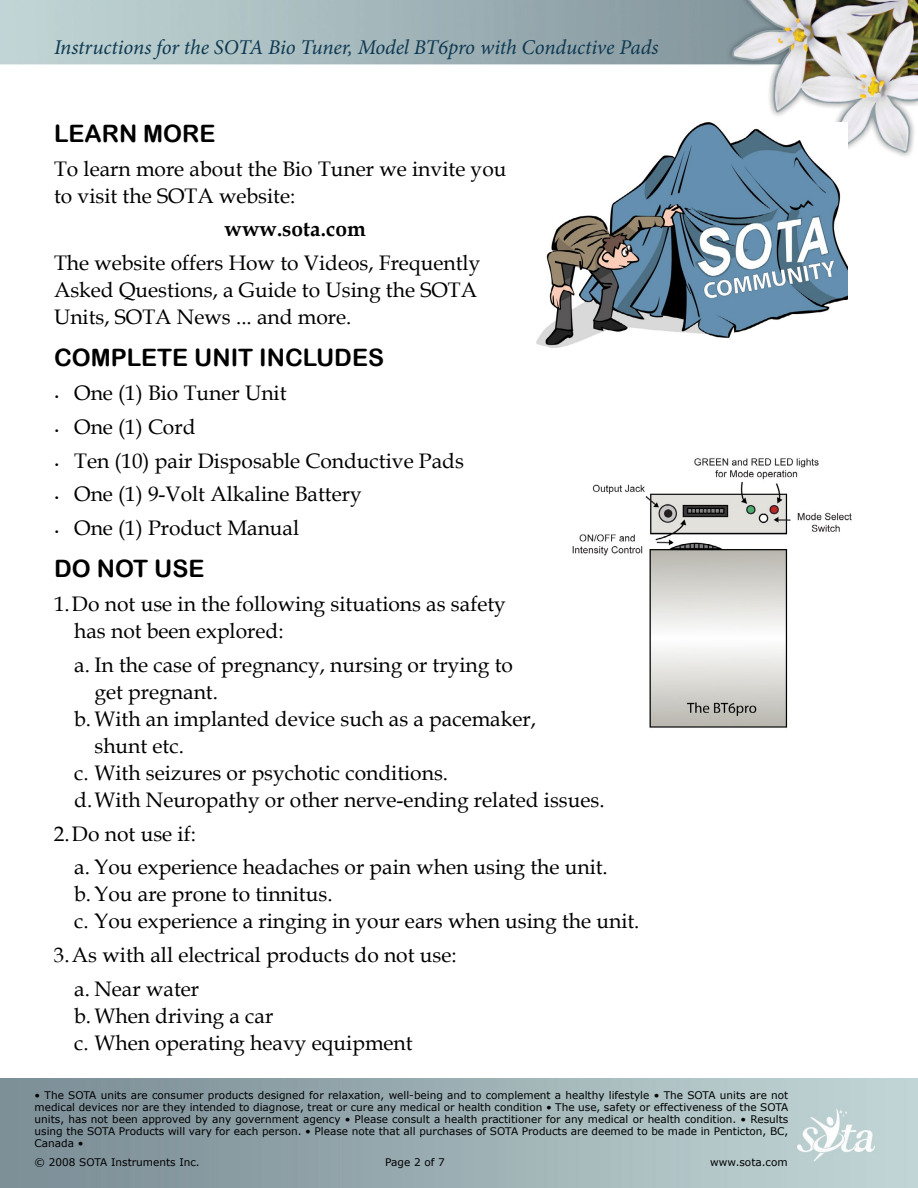
<style>
.page{position:relative;width:918px;height:1188px;background:#fff}
.page>*{position:absolute;margin:0;border:0;box-sizing:border-box;transform-origin:0 0}
.t1{font:24px "Arial Rounded MT Bold";color:#000}
.t2{font:21px/27px "Book Antiqua";color:#000}
.t3{font:italic 21px "Minion Pro";letter-spacing:-.01em;color:#0e3952}
.t4{font:700 21px "Book Antiqua";color:#000}
.t5{font:10.5px/12px "Verdana";color:#000;text-align:justify}
.s1{font-size:9px}
</style>
<div class="page">
<img style="left:0;top:0;width:918px;height:157px">
<img style="left:0;top:1079px;width:918px;height:109px">
<img style="left:572px;top:458px;width:280px;height:270px">
<img style="left:536px;top:123px;width:312px;height:225px">
<p class="t3" style="left:54px;top:33px;width:606px">Instructions for the SOTA Bio Tuner, Model BT6pro with Conductive Pads</p>
<p class="t1" style="left:54px;top:119px;width:163px">LEARN MORE</p>
<p class="t2" style="left:54px;top:154px;width:454px">To learn more about the Bio Tuner we invite you to visit the SOTA website:</p>
<p class="t4" style="left:225px;top:215px;width:143px">www.sota.com</p>
<p class="t2" style="left:54px;top:249px;width:428px">The website offers How to Videos, Frequently<br>Asked Questions, a Guide to Using the SOTA<br>Units, SOTA News ... and more.</p>
<p class="t1" style="left:54px;top:344px;width:332px">COMPLETE UNIT INCLUDES</p>
<p class="t2" style="left:54px;top:379px;width:234px"><span class="s1">•</span> One (1) Bio Tuner Unit</p>
<p class="t2" style="left:54px;top:413px;width:143px"><span class="s1">•</span> One (1) Cord</p>
<p class="t2" style="left:54px;top:447px;width:411px"><span class="s1">•</span> Ten (10) pair Disposable Conductive Pads</p>
<p class="t2" style="left:54px;top:480px;width:309px"><span class="s1">•</span> One (1) 9-Volt Alkaline Battery</p>
<p class="t2" style="left:54px;top:514px;width:247px"><span class="s1">•</span> One (1) Product Manual</p>
<p class="t1" style="left:54px;top:555px;width:152px">DO NOT USE</p>
<p class="t2" style="left:74px;top:590px;width:433px;text-indent:-20px">1.Do not use in the following situations as safety has not been explored:</p>
<p class="t2" style="left:74px;top:651px;width:440px">a. In the case of pregnancy, nursing or trying to</p>
<p class="t2" style="left:94px;top:678px;width:125px">get pregnant.</p>
<p class="t2" style="left:74px;top:705px;width:463px">b. With an implanted device such as a pacemaker,</p>
<p class="t2" style="left:94px;top:732px;width:91px">shunt etc.</p>
<p class="t2" style="left:74px;top:759px;width:375px">c. With seizures or psychotic conditions.</p>
<p class="t2" style="left:74px;top:786px;width:532px">d.With Neuropathy or other nerve-ending related issues.</p>
<p class="t2" style="left:74px;top:816px;width:535px;line-height:33.8px;text-indent:-20px">2.Do not use if:<br>a. You experience headaches or pain when using the unit.</p>
<p class="t2" style="left:74px;top:880px;width:567px">b. You are prone to tinnitus.<br>c. You experience a ringing in your ears when using the unit.</p>
<p class="t2" style="left:74px;top:938px;width:384px;line-height:33.8px;text-indent:-20px">3.As with all electrical products do not use: a. Near water</p>
<p class="t2" style="left:74px;top:1002px;width:340px">b. When driving a car<br>c. When operating heavy equipment</p>
<p class="t5" style="left:35px;top:1089px;width:755px">• The SOTA units are consumer products designed for relaxation, well-being and to complement a healthy lifestyle • The SOTA units are not medical devices nor are they intended to diagnose, treat or cure any medical or health condition • The use, safety or effectiveness of the SOTA units, has not been approved by any government agency • Please consult a health practitioner for any medical or health condition. • Results using the SOTA Products will vary for each person. • Please note that all purchases of SOTA Products are deemed to be made in Penticton, BC, Canada •</p>
<p class="t5" style="left:35px;top:1155px;width:167px">© 2008 SOTA Instruments Inc.</p>
<p class="t5" style="left:385px;top:1155px;width:61px">Page 2 of 7</p>
<p class="t5" style="left:710px;top:1155px;width:79px">www.sota.com</p>
</div>
